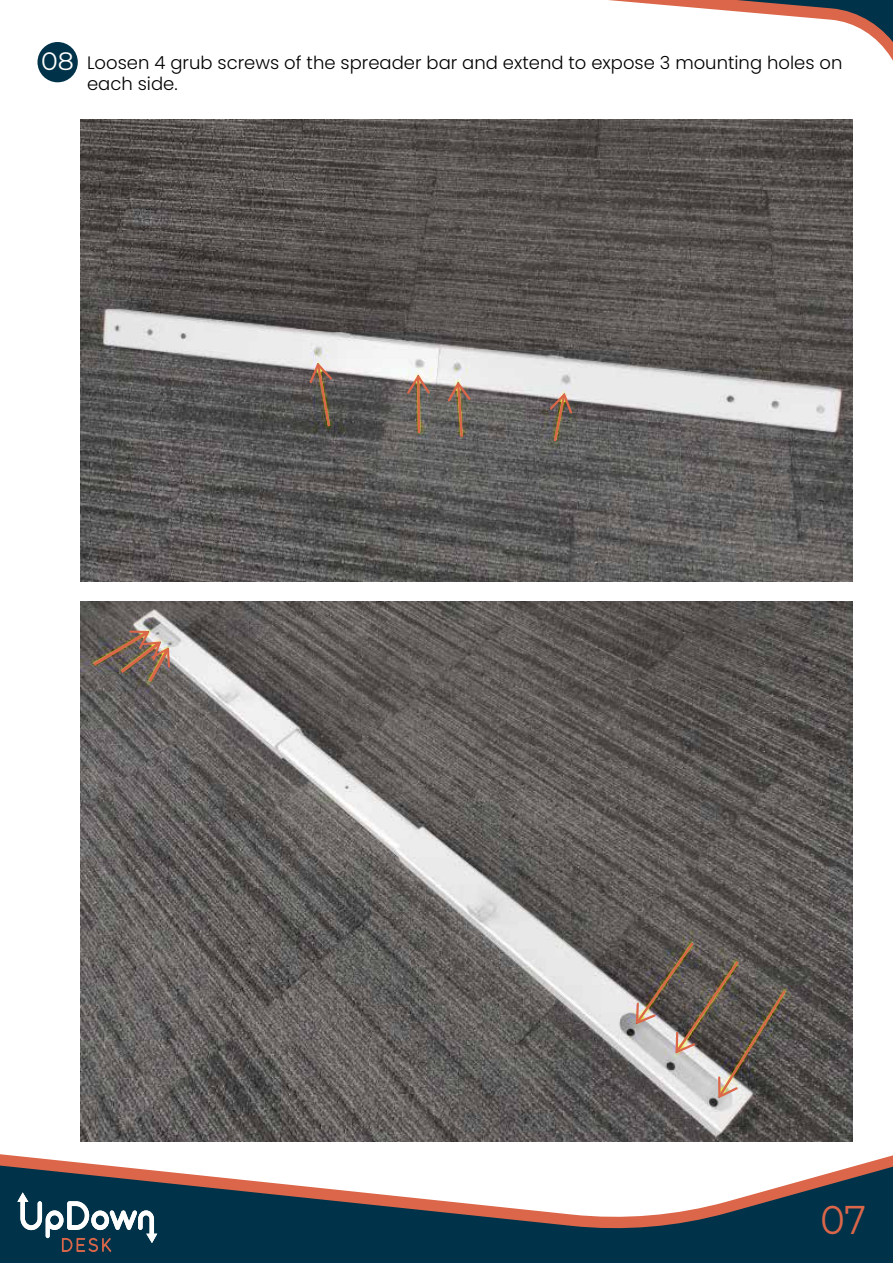
<style>
.page{position:relative;width:893px;height:1263px;background:#fff}
.page>*{position:absolute;margin:0;border:0;box-sizing:border-box;transform-origin:0 0}
.t1{font:40.2px "Montserrat";color:#dc6649;scale:.91 1}
.t2{font:25.2px "Montserrat";color:#fff}
.t3{font:300 18px/21.6px "Poppins";color:#010101}
</style>
<div class="page">
<img style="left:80px;top:120px;width:773px;height:462px">
<img style="left:80px;top:602px;width:773px;height:540px">
<div style="left:37px;top:42px;width:41px;height:40px;background:#003349;border-radius:50%"></div>
<svg style="left:0;top:1154px;width:893px;height:11px"></svg>
<svg style="left:0;top:1165px;width:893px;height:98px;fill:#003349"></svg>
<svg style="left:608px;top:0;width:285px;height:61px"></svg>
<svg style="left:17px;top:1192px;width:140px;height:60px"></svg>
<svg style="left:635px;top:940px;width:153px;height:158px;background:#776f69"></svg>
<svg style="left:309px;top:363px;width:23px;height:66px;background:#776458"></svg>
<svg style="left:407px;top:375px;width:23px;height:60px"></svg>
<svg style="left:448px;top:382px;width:23px;height:57px"></svg>
<svg style="left:550px;top:393px;width:22px;height:51px"></svg>
<img style="left:90px;top:629px;width:81px;height:56px">
<h2 class="t2" style="left:41px;top:44px;width:34px">08</h2>
<p class="t3" style="left:87px;top:52px;width:757px">Loosen 4 grub screws of the spreader bar and extend to expose 3 mounting holes on each side.</p>
<h1 class="t1" style="left:820px;top:1192px;width:52px">07</h1>
</div>
